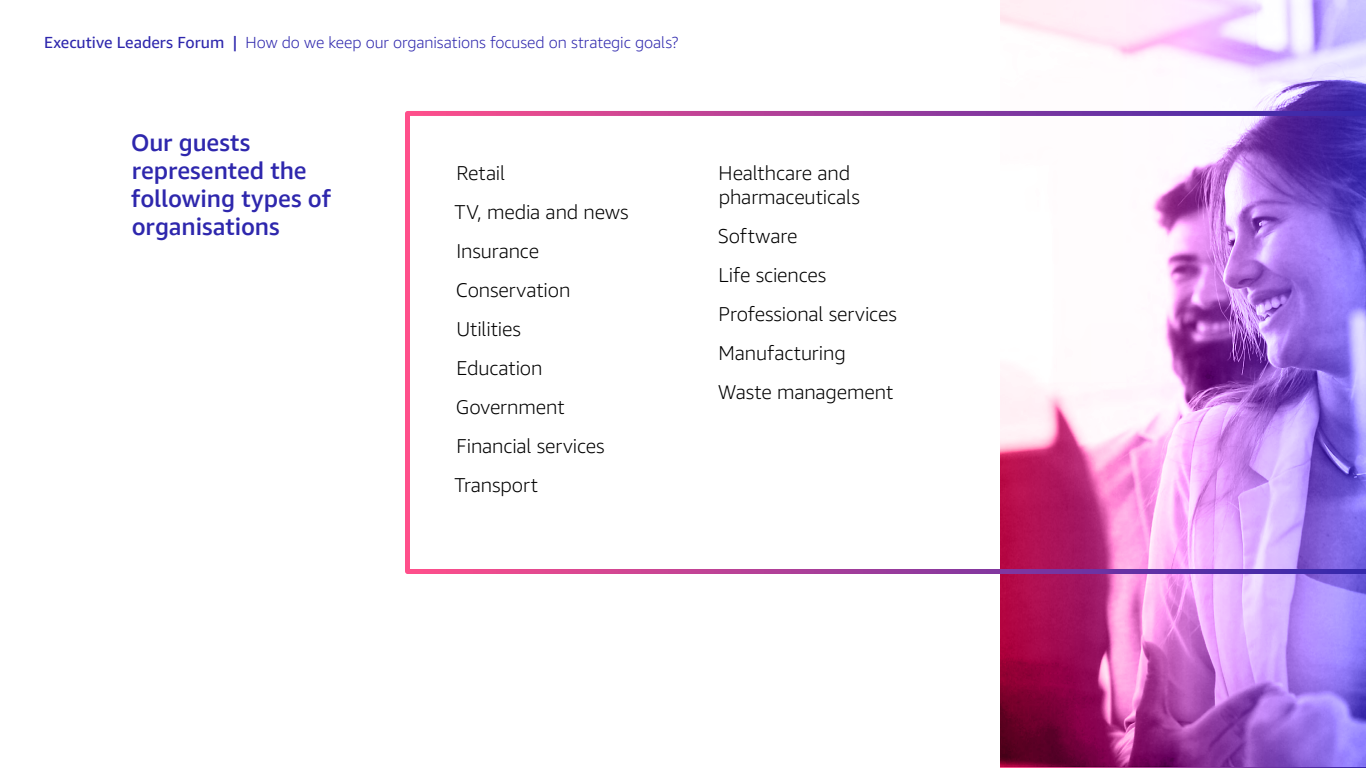
<style>
.page{position:relative;width:1366px;height:768px;background:#fff}
.page>*{position:absolute;margin:0;border:0;box-sizing:border-box;transform-origin:0 0}
.t1{font:500 24px/28px "Amazon Ember";letter-spacing:-.005em;color:#2e27ad}
.t2{font:300 20px/24px "Amazon Ember";letter-spacing:-.005em;color:#000}
.t3{font:300 16px "Amazon Ember";letter-spacing:-.005em;color:#2e27ad}
.s1{font-weight:400}
</style>
<div class="page">
<img style="left:1000px;top:0;width:366px;height:768px">
<svg style="left:405px;top:111px;width:961px;height:463px"></svg>
<p class="t3" style="left:44px;top:32px;width:636px"><span class="s1">Executive Leaders Forum |</span> How do we keep our organisations focused on strategic goals?</p>
<p class="t1" style="left:131px;top:129px;width:201px">Our guests represented the following types of organisations</p>
<p class="t2" style="left:457px;top:161px;width:50px">Retail</p>
<p class="t2" style="left:454px;top:200px;width:176px">TV, media and news</p>
<p class="t2" style="left:456px;top:239px;width:84px">Insurance</p>
<p class="t2" style="left:456px;top:278px;width:116px">Conservation</p>
<p class="t2" style="left:456px;top:317px;width:66px">Utilities</p>
<p class="t2" style="left:457px;top:356px;width:88px">Education</p>
<p class="t2" style="left:456px;top:395px;width:110px">Government</p>
<p class="t2" style="left:457px;top:434px;width:150px">Financial services</p>
<p class="t2" style="left:454px;top:473px;width:85px">Transport</p>
<p class="t2" style="left:719px;top:161px;width:143px">Healthcare and pharmaceuticals</p>
<p class="t2" style="left:718px;top:224px;width:81px">Software</p>
<p class="t2" style="left:719px;top:263px;width:109px">Life sciences</p>
<p class="t2" style="left:719px;top:302px;width:180px">Professional services</p>
<p class="t2" style="left:719px;top:341px;width:129px">Manufacturing</p>
<p class="t2" style="left:718px;top:380px;width:177px">Waste management</p>
</div>
